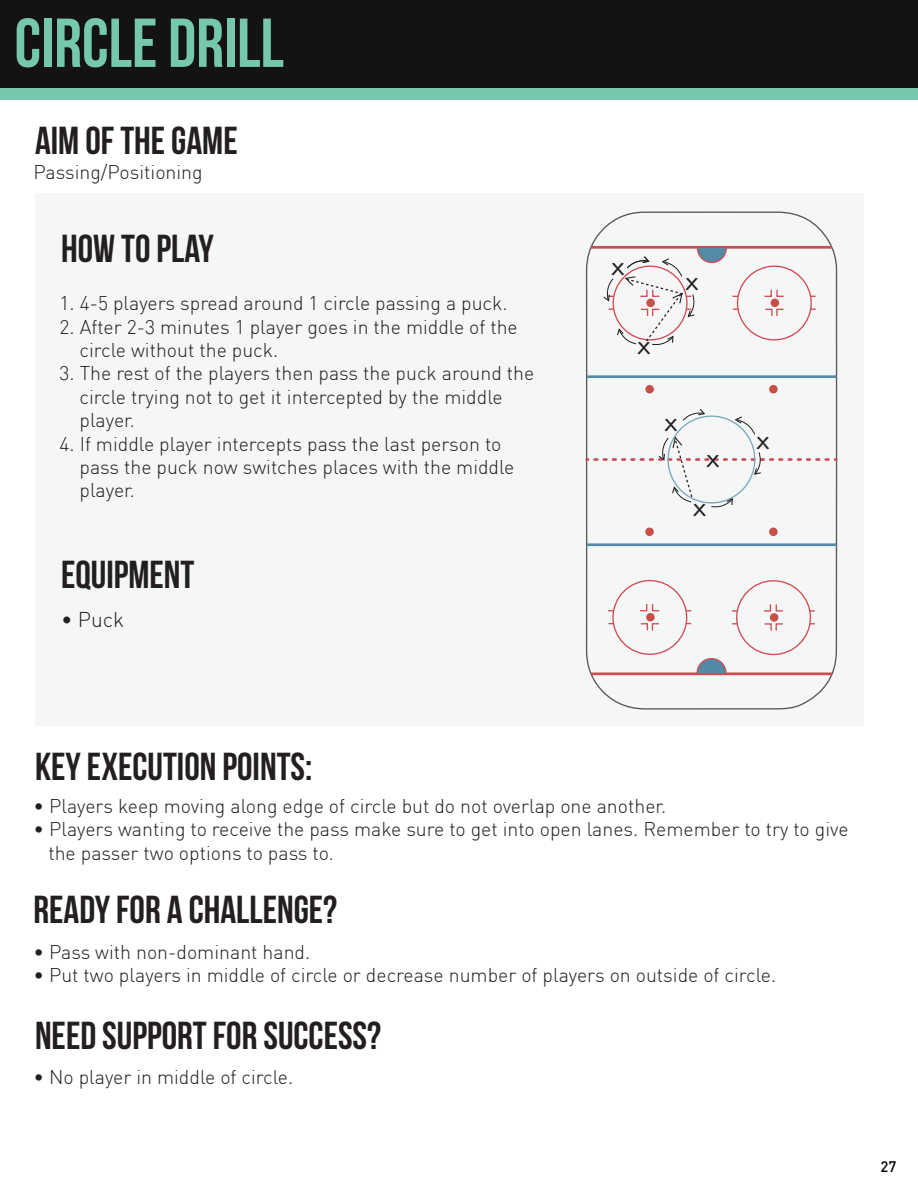
<style>
.page{position:relative;width:918px;height:1188px;background:#fff}
.page>*{position:absolute;margin:0;border:0;box-sizing:border-box;transform-origin:0 0}
.t1{font:69px "Bebas Neue";color:#76c8ab}
.t2{font:39px "Bebas Neue";color:#231f20}
.t3{font:22.95px "Orator Std";color:#231f20;scale:1.38 1}
.t4{font:300 21px "DIN";color:#231f20}
.t5{font:300 19.5px/23.4px "DIN";color:#231f20}
.t6{font:500 15px "DIN";color:#000}
</style>
<div class="page">
<div style="left:35px;top:194px;width:562px;height:532px;background:#f5f7f7"></div>
<div style="left:0;top:0;width:918px;height:87px;background:#141313"></div>
<div style="left:0;top:88px;width:918px;height:12px;background:#76c8ab"></div>
<div style="left:554px;top:194px;width:309px;height:532px;background:#f5f7f7"></div>
<svg style="left:585px;top:87px;width:253px;height:623px"></svg>
<hr style="left:591px;top:672px;width:241px;height:3px;background:#cf4c56">
<hr style="left:591px;top:246px;width:241px;height:3px;background:#cf4c56">
<hr style="left:587px;top:543px;width:250px;height:3px;background:#528aa7">
<hr style="left:587px;top:375px;width:250px;height:3px;background:#528aa7">
<div style="left:645px;top:385px;width:9px;height:8px;background:#c75048;border-radius:50%"></div>
<div style="left:769px;top:385px;width:9px;height:8px;background:#c75048;border-radius:50%"></div>
<div style="left:769px;top:528px;width:9px;height:8px;background:#c75048;border-radius:50%"></div>
<div style="left:645px;top:528px;width:9px;height:8px;background:#c75048;border-radius:50%"></div>
<svg style="left:696px;top:657px;width:31px;height:16px"></svg>
<div style="left:770px;top:613px;width:8px;height:9px;background:#c75048;border-radius:50%"></div>
<svg style="left:763px;top:623px;width:21px;height:9px"></svg>
<svg style="left:763px;top:603px;width:21px;height:9px"></svg>
<div style="left:736px;top:580px;width:75px;height:75px;border:1px solid #cf4c56;border-radius:50%"></div>
<div style="left:646px;top:613px;width:9px;height:9px;background:#c75048;border-radius:50%"></div>
<svg style="left:639px;top:622px;width:21px;height:10px"></svg>
<svg style="left:639px;top:603px;width:22px;height:9px"></svg>
<div style="left:612px;top:580px;width:75px;height:75px;border:1px solid #cf4c56;border-radius:50%"></div>
<div style="left:771px;top:299px;width:8px;height:8px;background:#c75048;border-radius:50%"></div>
<svg style="left:764px;top:308px;width:21px;height:9px"></svg>
<svg style="left:763px;top:288px;width:22px;height:10px"></svg>
<div style="left:737px;top:266px;width:75px;height:75px;border:1px solid #cf4c56;border-radius:50%"></div>
<svg style="left:602px;top:248px;width:136px;height:97px"></svg>
<svg style="left:595px;top:408px;width:241px;height:99px"></svg>
<h1 class="t1" style="left:15px;top:5px;width:271px">CIRCLE DRILL</h1>
<h2 class="t2" style="left:35px;top:120px;width:204px">AIM OF THE GAME</h2>
<p class="t5" style="left:34px;top:160px;width:171px">Passing/Positioning</p>
<h2 class="t2" style="left:61px;top:228px;width:154px">HOW TO PLAY</h2>
<p class="t5" style="left:60px;top:291px;width:450px">1. 4-5 players spread around 1 circle passing a puck.</p>
<p class="t5" style="left:80px;top:315px;width:440px;text-indent:-20px">2. After 2-3 minutes 1 player goes in the middle of the circle without the puck.</p>
<p class="t5" style="left:80px;top:362px;width:456px;text-indent:-20px">3. The rest of the players then pass the puck around the circle trying not to get it intercepted by the middle player.</p>
<p class="t5" style="left:80px;top:432px;width:436px;text-indent:-20px">4. If middle player intercepts pass the last person to pass the puck now switches places with the middle player.</p>
<h2 class="t2" style="left:61px;top:553px;width:135px">EQUIPMENT</h2>
<p class="t4" style="left:61px;top:606px;width:65px">• Puck</p>
<p class="t3" style="left:608px;top:251px;width:15px">x</p>
<p class="t3" style="left:635px;top:330px;width:15px">x</p>
<p class="t3" style="left:683px;top:266px;width:15px">x</p>
<p class="t3" style="left:662px;top:407px;width:15px">x</p>
<p class="t3" style="left:703px;top:443px;width:15px">x</p>
<p class="t3" style="left:690px;top:492px;width:15px">x</p>
<p class="t3" style="left:753px;top:425px;width:15px">x</p>
<h2 class="t2" style="left:35px;top:745px;width:279px">KEY EXECUTION POINTS:</h2>
<p class="t5" style="left:34px;top:794px;width:634px">• Players keep moving along edge of circle but do not overlap one another.</p>
<p class="t5" style="left:48px;top:817px;width:802px;text-indent:-15px">• Players wanting to receive the pass make sure to get into open lanes. Remember to try to give the passer two options to pass to.</p>
<h2 class="t2" style="left:34px;top:888px;width:305px">READY FOR A CHALLENGE?</h2>
<p class="t5" style="left:34px;top:940px;width:278px">• Pass with non-dominant hand.</p>
<p class="t5" style="left:34px;top:963px;width:744px">• Put two players in middle of circle or decrease number of players on outside of circle.</p>
<h2 class="t2" style="left:35px;top:1014px;width:348px">NEED SUPPORT FOR SUCCESS?</h2>
<p class="t5" style="left:34px;top:1065px;width:261px">• No player in middle of circle.</p>
<p class="t6" style="left:880px;top:1157px;width:17px">27</p>
</div>
